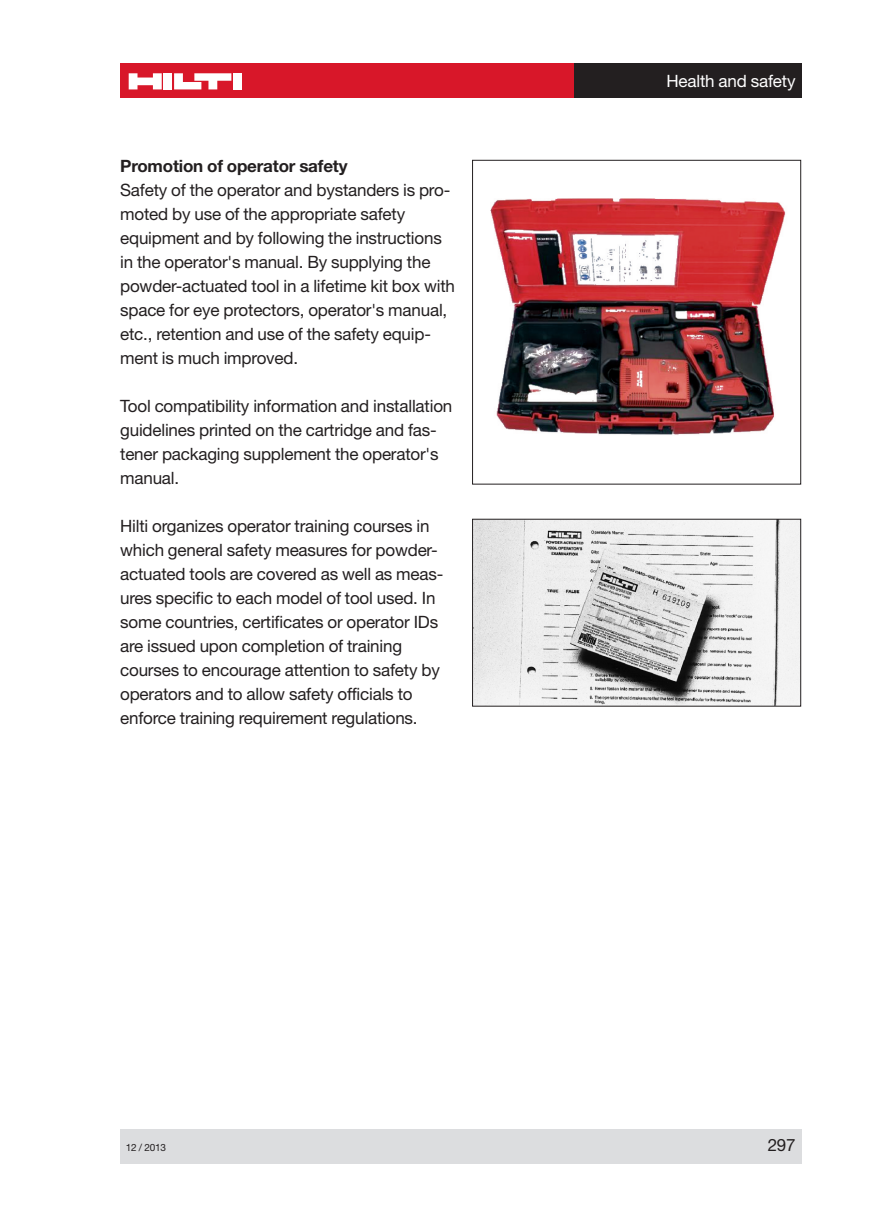
<style>
.page{position:relative;width:876px;height:1227px;background:#fff}
.page>*{position:absolute;margin:0;border:0;box-sizing:border-box;transform-origin:0 0}
.t1{font:17px/24px "Helvetica Neue";letter-spacing:-.01em;color:#231f20}
.t2{font:700 17px "Helvetica Neue";letter-spacing:-.01em;color:#231f20}
.t3{font:17px "Helvetica Neue";letter-spacing:-.01em;color:#fff}
.t4{font:10px "Helvetica Neue";letter-spacing:-.02em;color:#231f20}
</style>
<div class="page">
<div style="left:120px;top:1129px;width:680px;height:34px;background:#dcdddf"></div>
<div style="left:120px;top:63px;width:454px;height:34px;background:#d81729"></div>
<div style="left:163px;top:73px;width:9px;height:16px;background:#fff"></div>
<div style="left:233px;top:73px;width:9px;height:16px;background:#fff"></div>
<svg style="left:129px;top:73px;width:33px;height:16px"></svg>
<svg style="left:174px;top:73px;width:57px;height:16px"></svg>
<div style="left:574px;top:63px;width:226px;height:34px;background:#231f20"></div>
<img style="left:490px;top:199px;width:296px;height:236px">
<div style="left:472px;top:160px;width:328px;height:324px;border:1px solid #231f20"></div>
<img style="left:474px;top:521px;width:324px;height:183px">
<div style="left:472px;top:519px;width:328px;height:187px;border:1px solid #231f20"></div>
<p class="t2" style="left:120px;top:160px;width:229px">Promotion of operator safety</p>
<p class="t1" style="left:120px;top:179px;width:336px">Safety of the operator and bystanders is pro&shy;moted by use of the appropriate safety equipment and by following the instructions in the operator's manual. By supplying the powder-actuated tool in a lifetime kit box with space for eye protectors, operator's manual, etc., retention and use of the safety equip&shy;ment is much improved.</p>
<p class="t1" style="left:120px;top:395px;width:333px">Tool compatibility information and installation guidelines printed on the cartridge and fas&shy;tener packaging supplement the operator's manual.</p>
<p class="t1" style="left:120px;top:515px;width:324px">Hilti organizes operator training courses in which general safety measures for powder&shy;actuated tools are covered as well as meas&shy;ures specific to each model of tool used. In some countries, certificates or operator IDs are issued upon completion of training courses to encourage attention to safety by operators and to allow safety officials to enforce training requirement regulations.</p>
<p class="t3" style="left:666px;top:75px;width:130px">Health and safety</p>
<p class="t4" style="left:126px;top:1143px;width:42px">12 / 2013</p>
<p class="t1" style="left:767px;top:1134px;width:29px">297</p>
</div>
